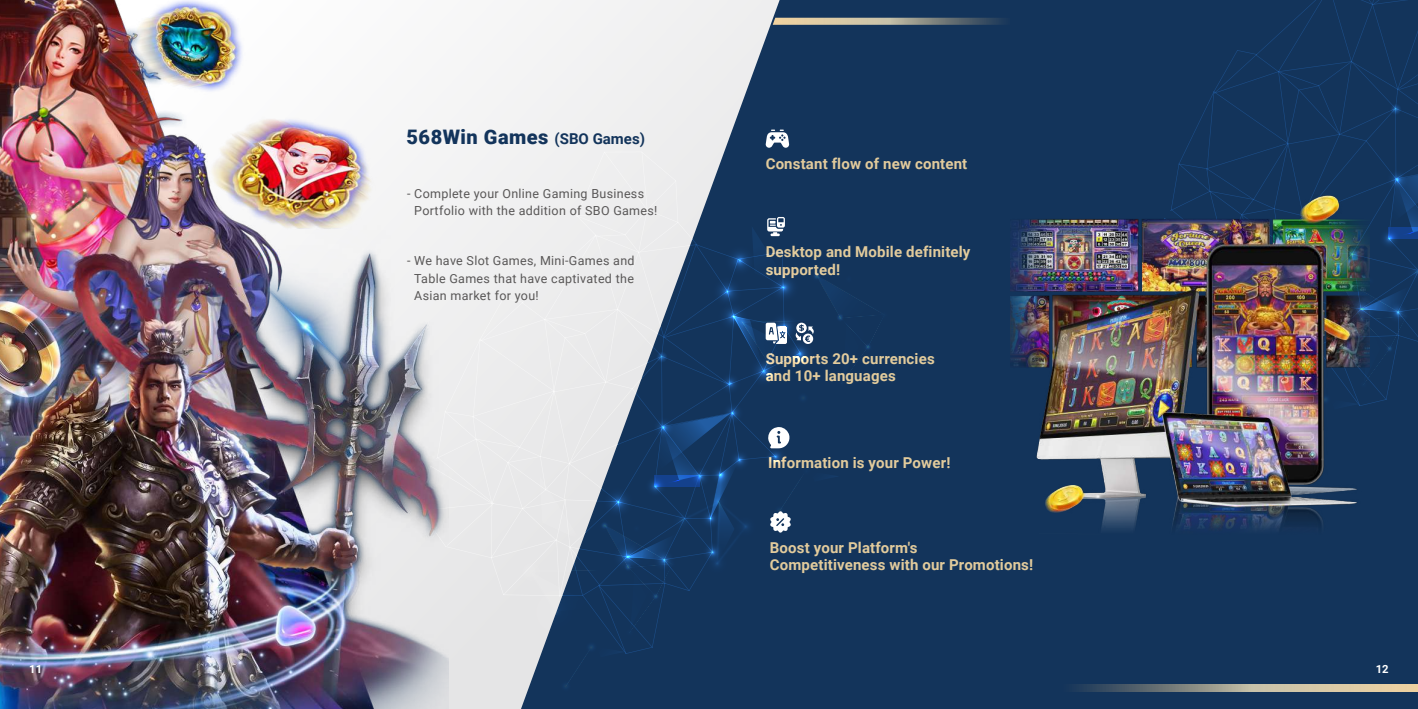
<style>
.page{position:relative;width:1418px;height:709px;background:#fff}
.page>*{position:absolute;margin:0;border:0;box-sizing:border-box;transform-origin:0 0}
.t1{font:900 20px "Roboto";letter-spacing:.025em;color:#13345b}
.t2{font:700 15px/17.5px "Roboto";letter-spacing:.01em;color:#e2cb9c}
.t3{font:12.5px/17.5px "Roboto";letter-spacing:.025em;color:#595757}
.t4{font:700 11.25px "Roboto";color:#fff}
.s1{font-weight:700;font-size:15px}
</style>
<div class="page">
<div style="left:0;top:0;width:1417px;height:709px;background:#13345b"></div>
<svg style="left:1076px;top:684px;width:341px;height:7px;background:#a39f8f"></svg>
<svg style="left:448px;top:0;width:331px;height:709px;background:#d1d6dc"></svg>
<svg style="left:772px;top:18px;width:231px;height:7px;background:#a09d8e"></svg>
<svg style="left:448px;top:130px;width:432px;height:564px"></svg>
<img style="left:0;top:0;width:448px;height:709px">
<svg style="left:1170px;top:164px;width:9px;height:46px"></svg>
<svg style="left:1178px;top:0;width:239px;height:404px"></svg>
<img style="left:1010px;top:186px;width:359px;height:344px">
<h1 class="t1" style="left:406px;top:123px;width:240px">568Win Games <span class="s1">(SBO Games)</span></h1>
<p class="t3" style="left:414px;top:184px;width:245px;text-indent:-7px">- Complete your Online Gaming Business<br>Portfolio with the addition of SBO Games!</p>
<p class="t3" style="left:414px;top:252px;width:222px;text-align:justify;text-indent:-7px">- We have Slot Games, Mini-Games and Table Games that have captivated the Asian market for you!</p>
<p class="t2" style="left:765px;top:154px;width:203px">Constant flow of new content</p>
<p class="t2" style="left:765px;top:243px;width:206px">Desktop and Mobile definitely supported!</p>
<p class="t2" style="left:765px;top:349px;width:170px">Supports 20+ currencies and 10+ languages</p>
<p class="t2" style="left:768px;top:453px;width:184px">Information is your Power!</p>
<p class="t2" style="left:769px;top:538px;width:265px">Boost your Platform's<br>Competitiveness with our Promotions!</p>
<p class="t4" style="left:29px;top:661px;width:15px">11</p>
<p class="t4" style="left:1375px;top:661px;width:15px">12</p>
</div>
